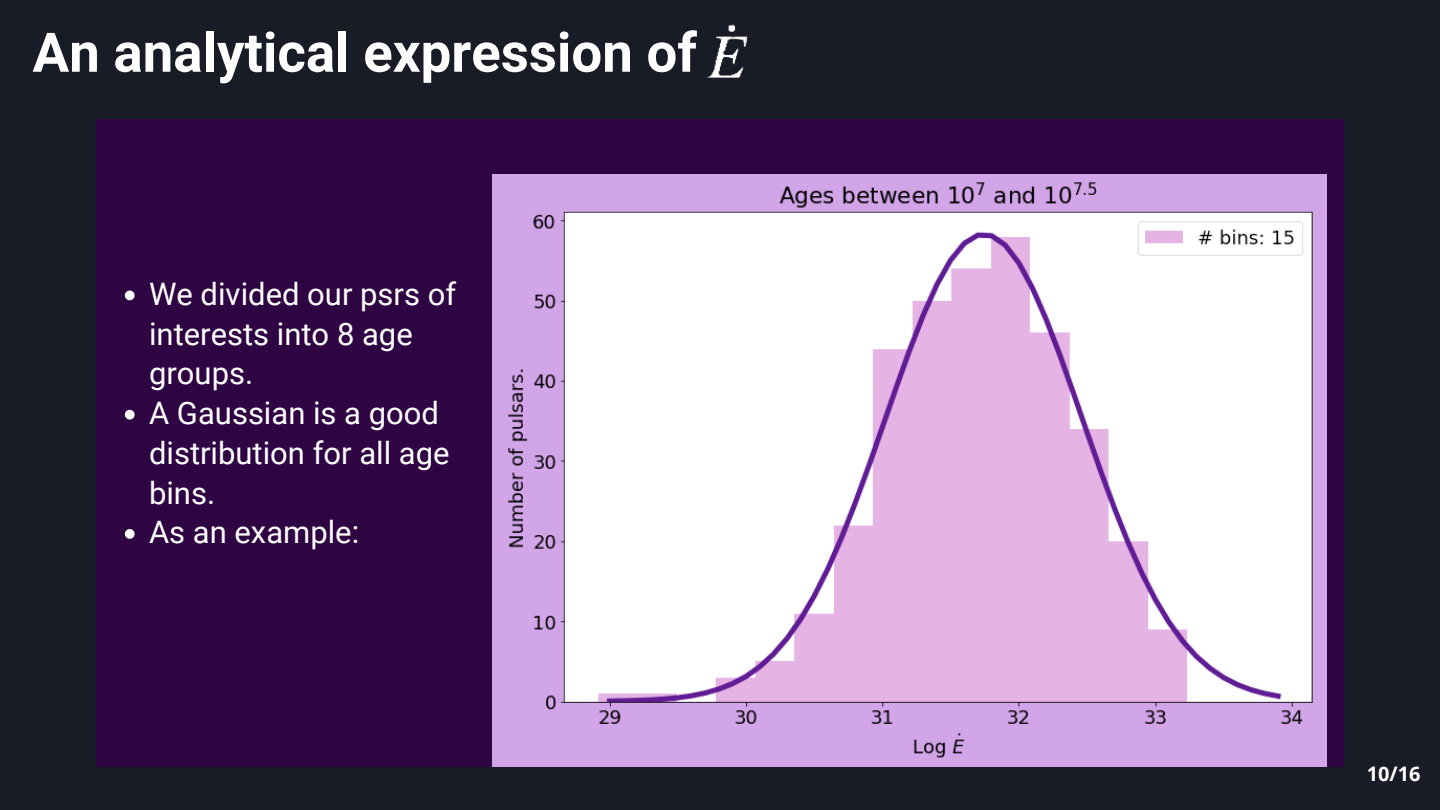
<style>
.page{position:relative;width:1440px;height:810px;background:#191b27}
.page>*{position:absolute;margin:0;border:0;box-sizing:border-box;transform-origin:0 0}
.t1{font:700 54.6px "Roboto";color:#fff}
.t2{font:31px/39.8px "Roboto";color:#fff}
.t3{font:700 20px "Open Sans";color:#fff}
</style>
<div class="page">
<img style="left:707px;top:24px;width:41px;height:54px">
<div style="left:96px;top:119px;width:1248px;height:648px;background:#2e0442"></div>
<div style="left:492px;top:175px;width:835px;height:592px;background:#d2a4e8"></div>
<img style="left:508px;top:182px;width:805px;height:576px">
<svg style="left:125px;top:291px;width:10px;height:9px"></svg>
<svg style="left:125px;top:410px;width:10px;height:10px"></svg>
<svg style="left:125px;top:529px;width:10px;height:10px"></svg>
<h1 class="t1" style="left:32px;top:21px;width:666px">An analytical expression of</h1>
<p class="t2" style="left:149px;top:274px;width:309px">We divided our psrs of interests into 8 age groups.<br>A Gaussian is a good distribution for all age bins.<br>As an example:</p>
<p class="t3" style="left:1367px;top:760px;width:55px">10/16</p>
</div>
